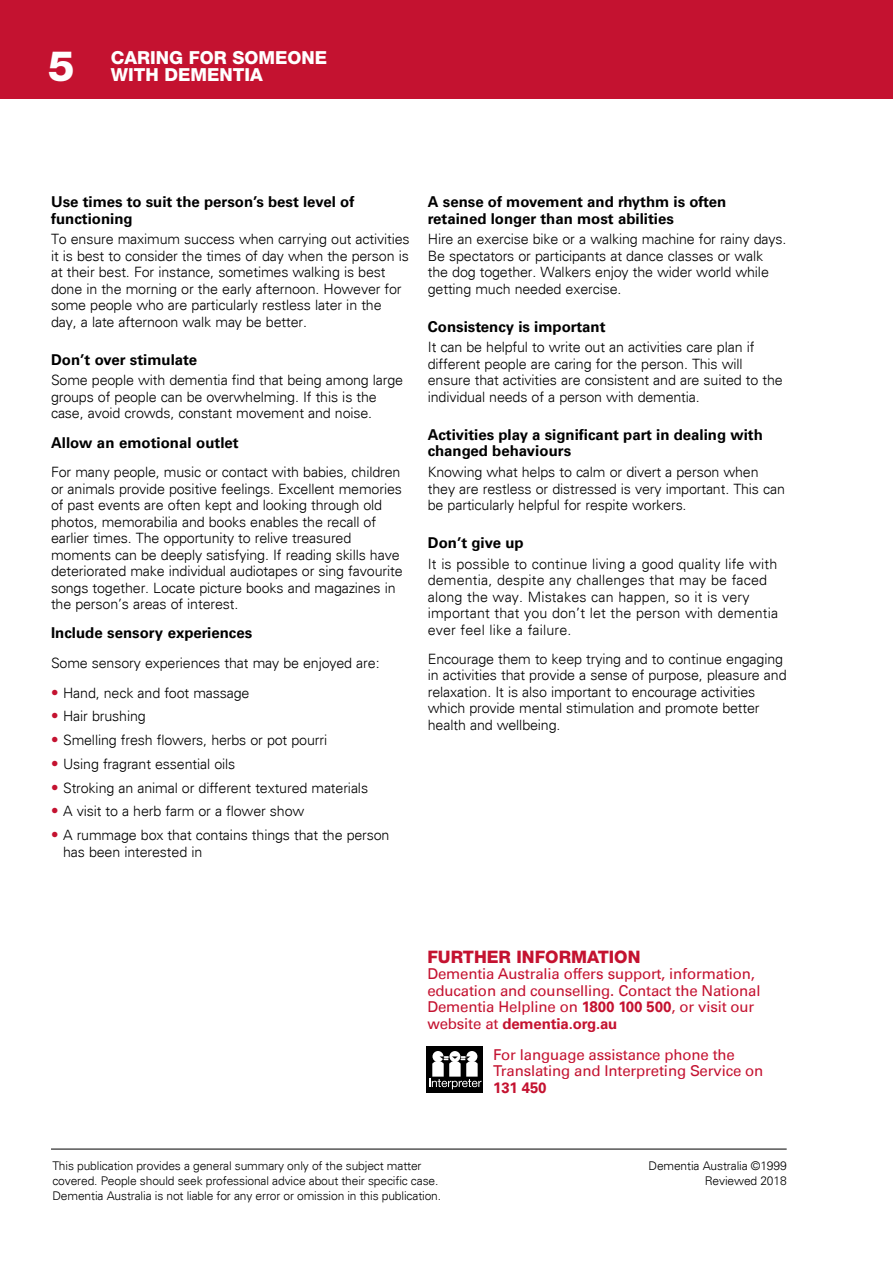
<style>
.page{position:relative;width:893px;height:1263px;background:#fff}
.page>*{position:absolute;margin:0;border:0;box-sizing:border-box;transform-origin:0 0}
.t1{font:800 42px "Helvetica Neue LT Pro";color:#fff}
.t2{font:800 18px "Helvetica Neue LT Pro";color:#fff}
.t3{font:800 17.25px "Helvetica Neue LT Pro";color:#c41230}
.t4{font:700 15px/16.5px "Univers LT Std";color:#000}
.t5{font:15px/16.5px "Univers LT Std";letter-spacing:-.01em;color:#c41230}
.t6{font:700 15px "Univers LT Std";letter-spacing:-.01em;color:#c41230}
.t7{font:300 14.25px/16.5px "Univers";letter-spacing:-.01em;color:#000}
.t8{font:300 14.25px/16.5px "Univers";letter-spacing:.01em;color:#000}
.t9{font:300 12px/15px "Univers";letter-spacing:-.01em;color:#000}
.s1{font-size:15px;color:#c41230}
.s2{font-weight:700}
</style>
<div class="page">
<div style="left:0;top:0;width:893px;height:99px;background:#c41230"></div>
<hr style="left:51px;top:1149px;width:736px;height:1px;background:#000">
<div style="left:426px;top:1046px;width:57px;height:47px;background:#000"></div>
<div style="left:466px;top:1051px;width:11px;height:11px;background:#fff;border-radius:50%"></div>
<div style="left:432px;top:1051px;width:11px;height:11px;background:#fff;border-radius:50%"></div>
<div style="left:449px;top:1051px;width:11px;height:11px;background:#fff;border-radius:50%"></div>
<svg style="left:429px;top:1056px;width:53px;height:33px"></svg>
<h1 class="t1" style="left:48px;top:41px;width:28px">5</h1>
<p class="t2" style="left:111px;top:46px;width:218px">CARING FOR SOMEONE</p>
<p class="t2" style="left:111px;top:64px;width:154px">WITH DEMENTIA</p>
<p class="t4" style="left:51px;top:194px;width:305px">Use times to suit the person’s best level of functioning</p>
<p class="t7" style="left:51px;top:231px;width:360px">To ensure maximum success when carrying out activities it is best to consider the times of day when the person is at their best. For instance, sometimes walking is best done in the morning or the early afternoon. However for some people who are particularly restless later in the day, a late afternoon walk may be better.</p>
<p class="t4" style="left:51px;top:351px;width:148px">Don’t over stimulate</p>
<p class="t7" style="left:51px;top:372px;width:354px">Some people with dementia find that being among large groups of people can be overwhelming. If this is the case, avoid crowds, constant movement and noise.</p>
<p class="t4" style="left:51px;top:434px;width:189px">Allow an emotional outlet</p>
<p class="t7" style="left:51px;top:464px;width:353px">For many people, music or contact with babies, children or animals provide positive feelings. Excellent memories of past events are often kept and looking through old photos, memorabilia and books enables the recall of earlier times. The opportunity to relive treasured moments can be deeply satisfying. If reading skills have deteriorated make individual audiotapes or sing favourite songs together. Locate picture books and magazines in the person’s areas of interest.</p>
<p class="t4" style="left:51px;top:625px;width:203px">Include sensory experiences</p>
<p class="t7" style="left:51px;top:654px;width:330px">Some sensory experiences that may be enjoyed are:</p>
<p class="t7" style="left:51px;top:684px;width:200px"><span class="s1">•</span> Hand, neck and foot massage</p>
<p class="t7" style="left:51px;top:708px;width:96px"><span class="s1">•</span> Hair brushing</p>
<p class="t7" style="left:51px;top:732px;width:278px"><span class="s1">•</span> Smelling fresh flowers, herbs or pot pourri</p>
<p class="t7" style="left:51px;top:755px;width:186px"><span class="s1">•</span> Using fragrant essential oils</p>
<p class="t7" style="left:51px;top:779px;width:319px"><span class="s1">•</span> Stroking an animal or different textured materials</p>
<p class="t7" style="left:51px;top:803px;width:255px"><span class="s1">•</span> A visit to a herb farm or a flower show</p>
<p class="t7" style="left:63px;top:827px;width:328px;text-indent:-12px"><span class="s1">•</span> A rummage box that contains things that the person has been interested in</p>
<p class="t4" style="left:428px;top:194px;width:300px">A sense of movement and rhythm is often retained longer than most abilities</p>
<p class="t7" style="left:428px;top:231px;width:360px">Hire an exercise bike or a walking machine for rainy days.<br>Be spectators or participants at dance classes or walk the dog together. Walkers enjoy the wider world while getting much needed exercise.</p>
<p class="t4" style="left:428px;top:318px;width:179px">Consistency is important</p>
<p class="t7" style="left:428px;top:339px;width:356px">It can be helpful to write out an activities care plan if different people are caring for the person. This will ensure that activities are consistent and are suited to the individual needs of a person with dementia.</p>
<p class="t4" style="left:428px;top:426px;width:337px">Activities play a significant part in dealing with changed behaviours</p>
<p class="t7" style="left:428px;top:464px;width:359px">Knowing what helps to calm or divert a person when they are restless or distressed is very important. This can be particularly helpful for respite workers.</p>
<p class="t4" style="left:428px;top:534px;width:97px">Don’t give up</p>
<p class="t8" style="left:428px;top:555px;width:352px">It is possible to continue living a good quality life with dementia, despite any challenges that may be faced along the way. Mistakes can happen, so it is very important that you don’t let the person with dementia ever feel like a failure.</p>
<p class="t7" style="left:428px;top:650px;width:360px">Encourage them to keep trying and to continue engaging in activities that provide a sense of purpose, pleasure and relaxation. It is also important to encourage activities which provide mental stimulation and promote better health and wellbeing.</p>
<p class="t3" style="left:427px;top:946px;width:215px">FURTHER INFORMATION</p>
<p class="t5" style="left:427px;top:965px;width:335px">Dementia Australia offers support, information, education and counselling. Contact the National Dementia Helpline on <span class="s2">1800 100 500</span>, or visit our website at <span class="s2">dementia.org.au</span></p>
<p class="t5" style="left:493px;top:1046px;width:272px">For language assistance phone the<br>Translating and Interpreting Service on</p>
<p class="t6" style="left:493px;top:1079px;width:55px">131 450</p>
<p class="t9" style="left:52px;top:1158px;width:390px">This publication provides a general summary only of the subject matter covered. People should seek professional advice about their specific case.<br>Dementia Australia is not liable for any error or omission in this publication.</p>
<p class="t9" style="left:648px;top:1158px;width:140px;text-align:right">Dementia Australia ©1999<br>Reviewed 2018</p>
</div>
